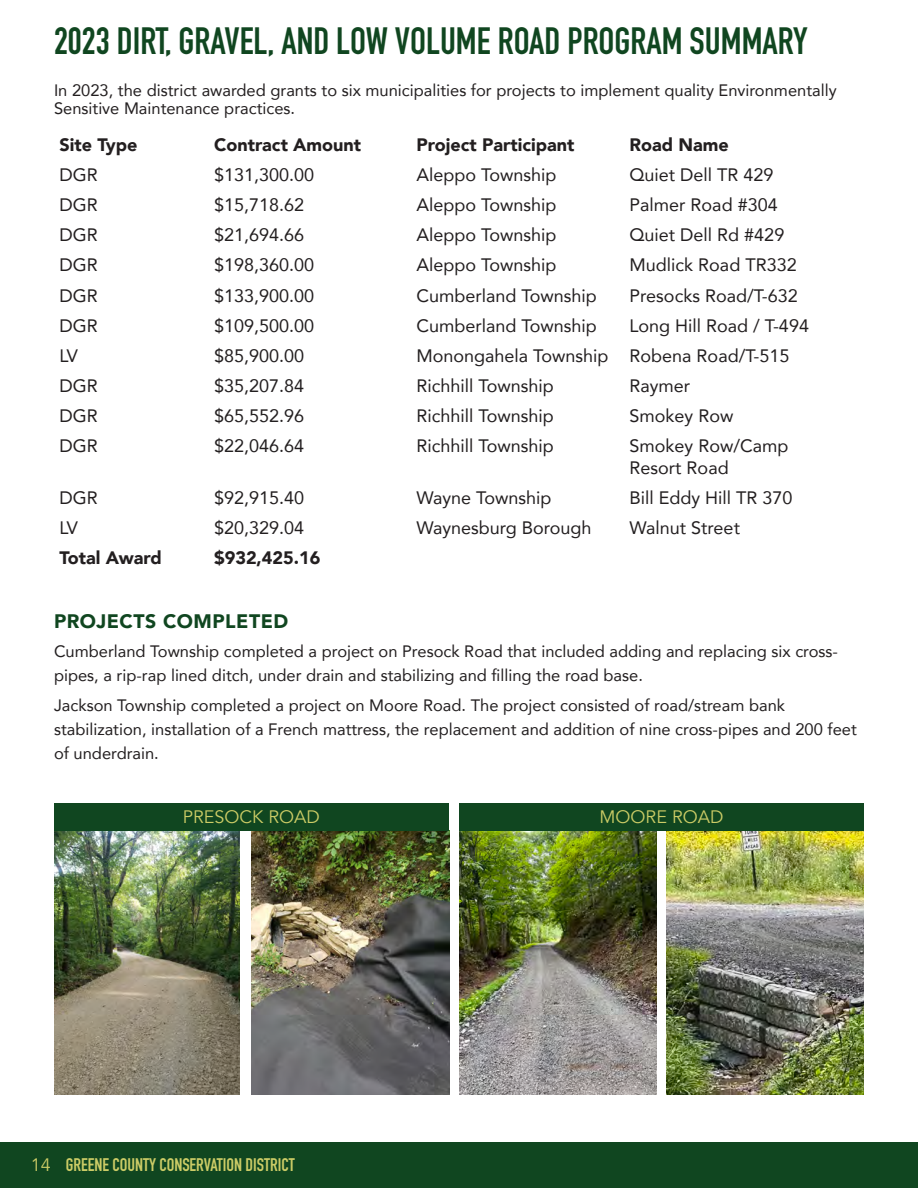
<style>
.page{position:relative;width:918px;height:1188px;background:#fff}
.page>*{position:absolute;margin:0;border:0;box-sizing:border-box;transform-origin:0 0}
.TOC_Entries_Story_Headers{font:700 37.5px "DIN Condensed";color:#104620}
.Sub_Heads{font:900 19.5px "Avenir";letter-spacing:.025em;color:#104620}
.t1{font:18px "Avenir";color:#231f20}
.t2{font:900 18px "Avenir";color:#231f20}
.t3{font:700 18px "DIN Condensed";color:#cc6}
.t4{font:18px "Avenir";color:#cc6}
.t5{font:16.5px/24px "Avenir";color:#231f20}
.s1{font-family:"Avenir";font-weight:400}
</style>
<div class="page">
<img style="left:666px;top:831px;width:198px;height:264px">
<img style="left:252px;top:831px;width:197px;height:264px">
<img style="left:459px;top:831px;width:198px;height:264px">
<img style="left:54px;top:831px;width:186px;height:264px">
<div style="left:54px;top:803px;width:395px;height:28px;background:#104620"></div>
<div style="left:459px;top:803px;width:405px;height:28px;background:#104620"></div>
<div style="left:0;top:1142px;width:918px;height:46px;background:#104620"></div>
<p class="TOC_Entries_Story_Headers" style="left:54px;top:15px;width:755px">2023 DIRT, GRAVEL, AND LOW VOLUME ROAD PROGRAM SUMMARY</p>
<p class="t5" style="left:54px;top:81px;width:784px;line-height:18px">In 2023, the district awarded grants to six municipalities for projects to implement quality Environmentally<br>Sensitive Maintenance practices.</p>
<p class="t2" style="left:59px;top:129px;width:80px">Site Type</p>
<p class="t2" style="left:214px;top:129px;width:149px">Contract Amount</p>
<p class="t2" style="left:417px;top:129px;width:160px">Project Participant</p>
<p class="t2" style="left:630px;top:129px;width:101px">Road Name</p>
<p class="t1" style="left:59px;top:160px;width:40px">DGR</p>
<p class="t1" style="left:214px;top:160px;width:102px">$131,300.00</p>
<p class="t1" style="left:417px;top:160px;width:142px">Aleppo Township</p>
<p class="t1" style="left:630px;top:160px;width:146px">Quiet Dell TR 429</p>
<p class="t1" style="left:59px;top:190px;width:40px">DGR</p>
<p class="t1" style="left:214px;top:190px;width:92px">$15,718.62</p>
<p class="t1" style="left:417px;top:190px;width:142px">Aleppo Township</p>
<p class="t1" style="left:630px;top:190px;width:150px">Palmer Road #304</p>
<p class="t1" style="left:59px;top:220px;width:40px">DGR</p>
<p class="t1" style="left:214px;top:220px;width:92px">$21,694.66</p>
<p class="t1" style="left:417px;top:220px;width:142px">Aleppo Township</p>
<p class="t1" style="left:630px;top:220px;width:156px">Quiet Dell Rd #429</p>
<p class="t1" style="left:59px;top:250px;width:40px">DGR</p>
<p class="t1" style="left:214px;top:250px;width:102px">$198,360.00</p>
<p class="t1" style="left:417px;top:250px;width:142px">Aleppo Township</p>
<p class="t1" style="left:630px;top:250px;width:169px">Mudlick Road TR332</p>
<p class="t1" style="left:59px;top:281px;width:40px">DGR</p>
<p class="t1" style="left:214px;top:281px;width:102px">$133,900.00</p>
<p class="t1" style="left:417px;top:281px;width:182px">Cumberland Township</p>
<p class="t1" style="left:630px;top:281px;width:170px">Presocks Road/T-632</p>
<p class="t1" style="left:59px;top:311px;width:40px">DGR</p>
<p class="t1" style="left:214px;top:311px;width:102px">$109,500.00</p>
<p class="t1" style="left:417px;top:311px;width:182px">Cumberland Township</p>
<p class="t1" style="left:630px;top:311px;width:181px">Long Hill Road / T-494</p>
<p class="t1" style="left:59px;top:341px;width:20px">LV</p>
<p class="t1" style="left:214px;top:341px;width:92px">$85,900.00</p>
<p class="t1" style="left:417px;top:341px;width:194px">Monongahela Township</p>
<p class="t1" style="left:630px;top:341px;width:161px">Robena Road/T-515</p>
<p class="t1" style="left:59px;top:371px;width:40px">DGR</p>
<p class="t1" style="left:214px;top:371px;width:92px">$35,207.84</p>
<p class="t1" style="left:417px;top:371px;width:139px">Richhill Township</p>
<p class="t1" style="left:630px;top:371px;width:62px">Raymer</p>
<p class="t1" style="left:59px;top:401px;width:40px">DGR</p>
<p class="t1" style="left:214px;top:401px;width:92px">$65,552.96</p>
<p class="t1" style="left:417px;top:401px;width:139px">Richhill Township</p>
<p class="t1" style="left:630px;top:401px;width:105px">Smokey Row</p>
<p class="t1" style="left:59px;top:431px;width:40px">DGR</p>
<p class="t1" style="left:214px;top:431px;width:92px">$22,046.64</p>
<p class="t1" style="left:417px;top:431px;width:139px">Richhill Township</p>
<p class="t1" style="left:630px;top:431px;width:160px">Smokey Row/Camp</p>
<p class="t1" style="left:630px;top:453px;width:101px">Resort Road</p>
<p class="t1" style="left:59px;top:483px;width:40px">DGR</p>
<p class="t1" style="left:214px;top:483px;width:92px">$92,915.40</p>
<p class="t1" style="left:417px;top:483px;width:137px">Wayne Township</p>
<p class="t1" style="left:630px;top:483px;width:165px">Bill Eddy Hill TR 370</p>
<p class="t1" style="left:59px;top:513px;width:20px">LV</p>
<p class="t1" style="left:214px;top:513px;width:92px">$20,329.04</p>
<p class="t1" style="left:417px;top:513px;width:177px">Waynesburg Borough</p>
<p class="t1" style="left:630px;top:513px;width:112px">Walnut Street</p>
<p class="t2" style="left:59px;top:543px;width:104px">Total Award</p>
<p class="t2" style="left:214px;top:543px;width:108px">$932,425.16</p>
<p class="Sub_Heads" style="left:54px;top:604px;width:236px">PROJECTS COMPLETED</p>
<p class="t5" style="left:54px;top:638px;width:786px">Cumberland Township completed a project on Presock Road that included adding and replacing six cross&shy;pipes, a rip-rap lined ditch, under drain and stabilizing and filling the road base.</p>
<p class="t5" style="left:54px;top:693px;width:804px">Jackson Township completed a project on Moore Road. The project consisted of road/stream bank stabilization, installation of a French mattress, the replacement and addition of nine cross-pipes and 200 feet of underdrain.</p>
<p class="t4" style="left:183px;top:806px;width:139px">PRESOCK ROAD</p>
<p class="t4" style="left:600px;top:806px;width:125px">MOORE ROAD</p>
<p class="t3" style="left:31px;top:1153px;width:266px"><span class="s1">14</span> GREENE COUNTY CONSERVATION DISTRICT</p>
</div>
